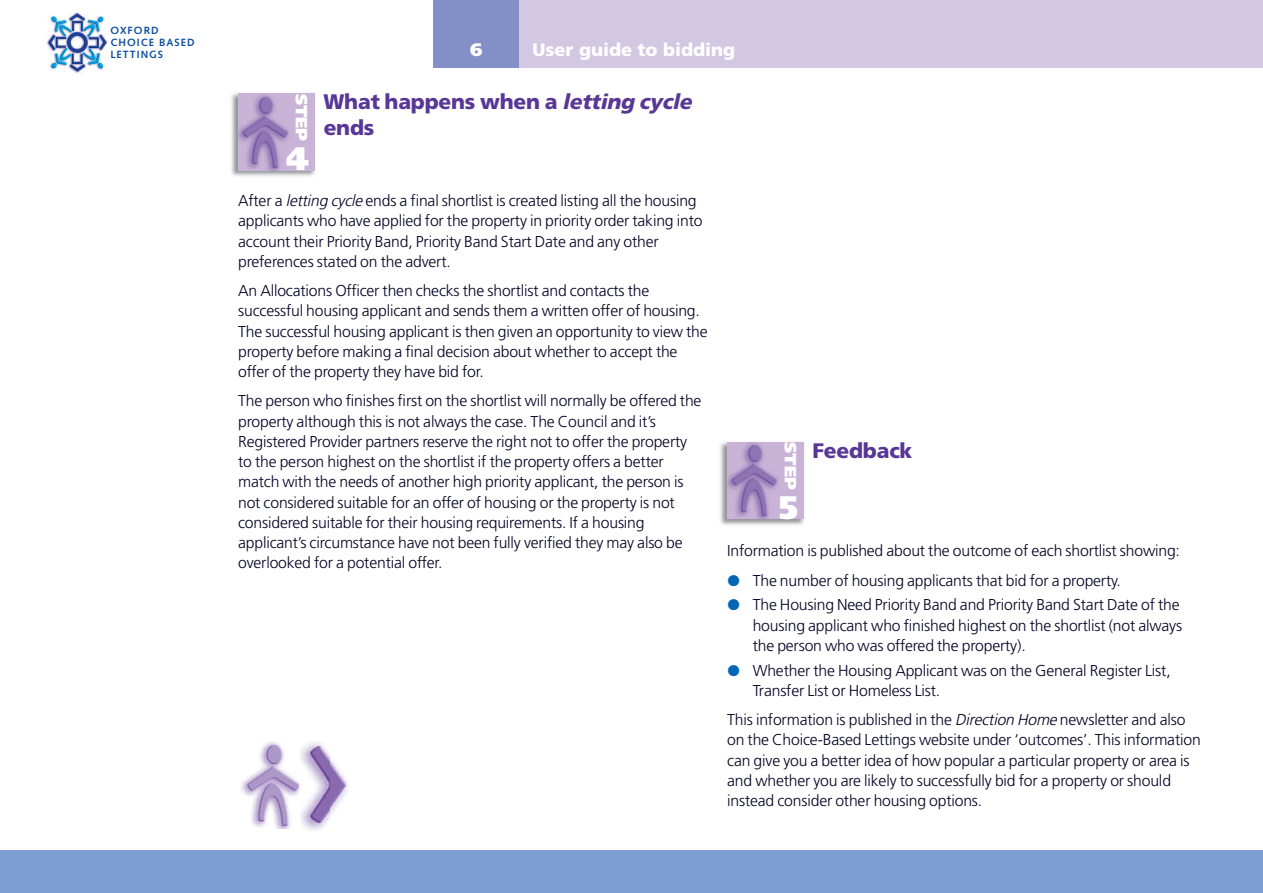
<style>
.page{position:relative;width:1263px;height:893px;background:#fff}
.page>*{position:absolute;margin:0;border:0;box-sizing:border-box;transform-origin:0 0}
.t1{font:900 32.55px "Frutiger";color:#fff}
.t2{font:900 21px/25.5px "Frutiger";letter-spacing:-.01em;color:#593795}
.t3{font:900 18px "Frutiger";color:#fff}
.t4{font:900 18px "Frutiger";color:#fff}
.t5{font:900 16.35px "Frutiger";letter-spacing:-.01em;color:#fff}
.t6{font:300 15.75px/20.2px "Frutiger";letter-spacing:-.01em;color:#000424}
.t7{font:700 10.5px/12px "Syntax";letter-spacing:.1em;color:#0d4da1}
.s1{font-style:italic}
</style>
<div class="page">
<div style="left:434px;top:0;width:829px;height:68px;background:#d3c8e2"></div>
<div style="left:0;top:850px;width:1263px;height:43px;background:#7e9ed2"></div>
<img style="left:46px;top:12px;width:62px;height:61px">
<div style="left:434px;top:0;width:85px;height:68px;background:#838fc7"></div>
<img style="left:231px;top:93px;width:84px;height:83px">
<img style="left:238px;top:94px;width:77px;height:76px">
<img style="left:720px;top:442px;width:84px;height:83px">
<img style="left:727px;top:442px;width:77px;height:77px">
<img style="left:241px;top:741px;width:59px;height:87px">
<img style="left:307px;top:754px;width:41px;height:76px">
<img style="left:300px;top:742px;width:29px;height:86px">
<p class="t7" style="left:110px;top:25px;width:86px">OXFORD<br>CHOICE BASED<br>LETTINGS</p>
<p class="t5" style="left:308px;top:94px;width:49px;rotate:90deg">STEP</p>
<h1 class="t1" style="left:286px;top:146px;width:24px">4</h1>
<p class="t4" style="left:470px;top:43px;width:14px">6</p>
<p class="t3" style="left:532px;top:43px;width:204px">User guide to bidding</p>
<h2 class="t2" style="left:323px;top:91px;width:374px">What happens when a <span class="s1">lettingcycle </span>ends</h2>
<p class="t6" style="left:238px;top:192px;width:466px">After a <span class="s1">lettingcycle</span>ends a final shortlist is created listing all the housing applicants who have applied for the property in priority order taking into account their Priority Band, Priority Band Start Date and any other preferences stated on the advert.</p>
<p class="t6" style="left:238px;top:282px;width:471px">An Allocations Officer then checks the shortlist and contacts the successful housing applicant and sends them a written offer of housing.<br>The successful housing applicant is then given an opportunity to view the property before making a final decision about whether to accept the offer of the property they have bid for.</p>
<p class="t6" style="left:238px;top:392px;width:465px">The person who finishes first on the shortlist will normally be offered the property although this is not always the case. The Council and it’s Registered Provider partners reserve the right not to offer the property to the person highest on the shortlist if the property offers a better match with the needs of another high priority applicant, the person is not considered suitable for an offer of housing or the property is not considered suitable for their housing requirements. If a housing applicant’s circumstance have not been fully verified they may also be overlooked for a potential offer.</p>
<p class="t5" style="left:797px;top:442px;width:49px;rotate:90deg">STEP</p>
<h1 class="t1" style="left:779px;top:494px;width:21px">5</h1>
<h2 class="t2" style="left:812px;top:440px;width:101px">Feedback</h2>
<p class="t6" style="left:753px;top:537px;width:429px;line-height:29.2px;text-indent:-26px">Information is published about the outcome of each shortlist showing:<br>The number of housing applicants that bid for a property.</p>
<p class="t6" style="left:753px;top:596px;width:431px">The Housing Need Priority Band and Priority Band Start Date of the housing applicant who finished highest on the shortlist (not always the person who was offered the property).</p>
<p class="t6" style="left:753px;top:661px;width:419px">Whether the Housing Applicant was on the General Register List,<br>Transfer List or Homeless List.</p>
<p class="t6" style="left:727px;top:711px;width:475px">This information is published in the <span class="s1">DirectionHome</span>newsletter and also on the Choice-Based Lettings website under ‘outcomes’. This information can give you a better idea of how popular a particular property or area is and whether you are likely to successfully bid for a property or should instead consider other housing options.</p>
</div>
